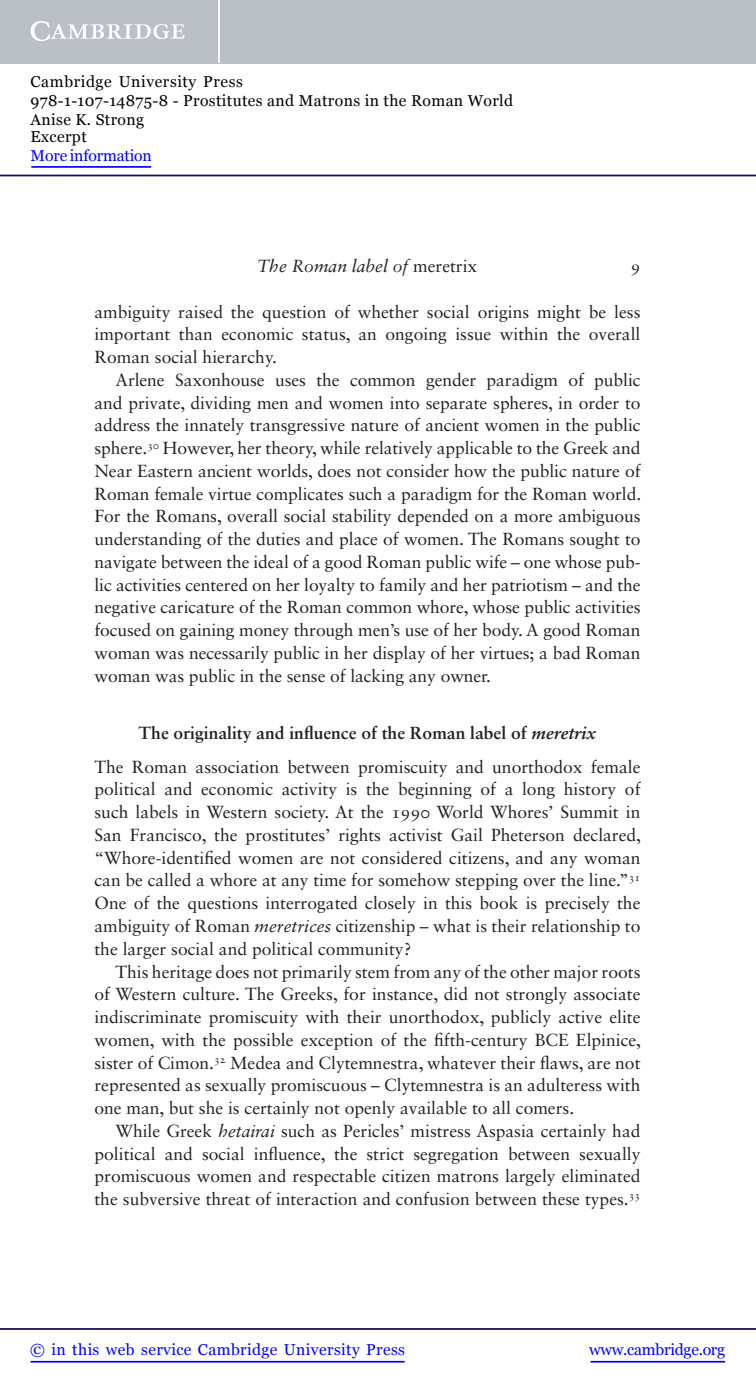
<style>
.page{position:relative;width:756px;height:1388px;background:#fff}
.page>*{position:absolute;margin:0;border:0;box-sizing:border-box;transform-origin:0 0}
.t1{font:17.5px/22.8px "Sabon LT Std";color:#231f20;text-align:justify}
.t2{font:italic 17.5px "Sabon LT Std";color:#231f20}
.t3{font:16.62px "Sabon LT Std";color:#231f20}
.t4{font:15.75px/18.9px "Georgia";letter-spacing:.025em;color:#000}
.t5{font:15.75px "Georgia";letter-spacing:.025em;color:#00f}
.t6{font:15.75px "Georgia";letter-spacing:-.015em;color:#00f}
.t7{font:15.75px "Georgia";letter-spacing:-.01em;color:#00f}
.s1{font-style:normal}
.s2{font-weight:700}
.s3{font-weight:700;font-style:italic}
.s4{font-style:italic}
</style>
<div class="page">
<hr style="left:591px;top:1361px;width:134px;height:1px;background:#00f">
<hr style="left:0;top:1328px;width:756px;height:2px;background:#150666">
<hr style="left:31px;top:1361px;width:374px;height:1px;background:#00f">
<div style="left:0;top:0;width:756px;height:63px;background:#bac0c6"></div>
<svg style="left:31px;top:21px;width:154px;height:20px"></svg>
<hr style="left:218px;top:0;width:2px;height:63px;background:#fff">
<hr style="left:0;top:175px;width:756px;height:1px;background:#150666">
<hr style="left:31px;top:166px;width:120px;height:2px;background:#00f">
<p class="t4" style="left:31px;top:73px;width:484px">Cambridge University Press<br>978-1-107-14875-8 - Prostitutes and Matrons in the Roman World<br>Anise K. Strong</p>
<p class="t4" style="left:31px;top:128px;width:58px">Excerpt</p>
<p class="t7" style="left:31px;top:146px;width:123px">More information</p>
<p class="t2" style="left:258px;top:259px;width:221px">The Roman label of <span class="s1">meretrix</span></p>
<p class="t3" style="left:631px;top:260px;width:11px">9</p>
<p class="t1" style="left:94px;top:302px;width:548px">ambiguity raised the question of whether social origins might be less important than economic status, an ongoing issue within the overall Roman social hierarchy.</p>
<p class="t1" style="left:94px;top:370px;width:548px;text-indent:21px">Arlene Saxonhouse uses the common gender paradigm of public and private, dividing men and women into separate spheres, in order to address the innately transgressive nature of ancient women in the public sphere. <sup>30</sup> However, her theory, while relatively applicable to the Greek and Near Eastern ancient worlds, does not consider how the public nature of Roman female virtue complicates such a paradigm for the Roman world.<br>For the Romans, overall social stability depended on a more ambiguous understanding of the duties and place of women. The Romans sought to navigate between the ideal of a good Roman public wife – one whose pub&shy;lic activities centered on her loyalty to family and her patriotism – and the negative caricature of the Roman common whore, whose public activities focused on gaining money through men’s use of her body. A good Roman woman was necessarily public in her display of her virtues; a bad Roman woman was public in the sense of lacking any owner.</p>
<p class="t1" style="left:94px;top:717px;width:548px;line-height:34.1px;text-align:center"><span class="s2">The originality and influence of the Roman label of</span> <span class="s3">meretrix<br></span>The Roman association between promiscuity and unorthodox female</p>
<p class="t1" style="left:94px;top:780px;width:548px">political and economic activity is the beginning of a long history of such labels in Western society. At the 1990 World Whores’ Summit in San Francisco, the prostitutes’ rights activist Gail Pheterson declared, “Whore-identified women are not considered citizens, and any woman can be called a whore at any time for somehow stepping over the line.” <sup>31<br></sup>One of the questions interrogated closely in this book is precisely the ambiguity of Roman <span class="s4">meretrices</span> citizenship – what is their relationship to the larger social and political community?</p>
<p class="t1" style="left:94px;top:962px;width:548px;text-indent:21px">This heritage does not primarily stem from any of the other major roots of Western culture. The Greeks, for instance, did not strongly associate indiscriminate promiscuity with their unorthodox, publicly active elite women, with the possible exception of the fifth-century BCE Elpinice, sister of Cimon. <sup>32</sup> Medea and Clytemnestra, whatever their flaws, are not represented as sexually promiscuous – Clytemnestra is an adulteress with one man, but she is certainly not openly available to all comers.</p>
<p class="t1" style="left:95px;top:1121px;width:548px;text-indent:21px">While Greek <span class="s4">hetairai</span> such as Pericles’ mistress Aspasia certainly had political and social influence, the strict segregation between sexually promiscuous women and respectable citizen matrons largely eliminated the subversive threat of interaction and confusion between these types. <sup>33</sup></p>
<p class="t5" style="left:30px;top:1339px;width:376px">© in this web service Cambridge University Press</p>
<p class="t6" style="left:589px;top:1339px;width:137px">www.cambridge.org</p>
</div>
